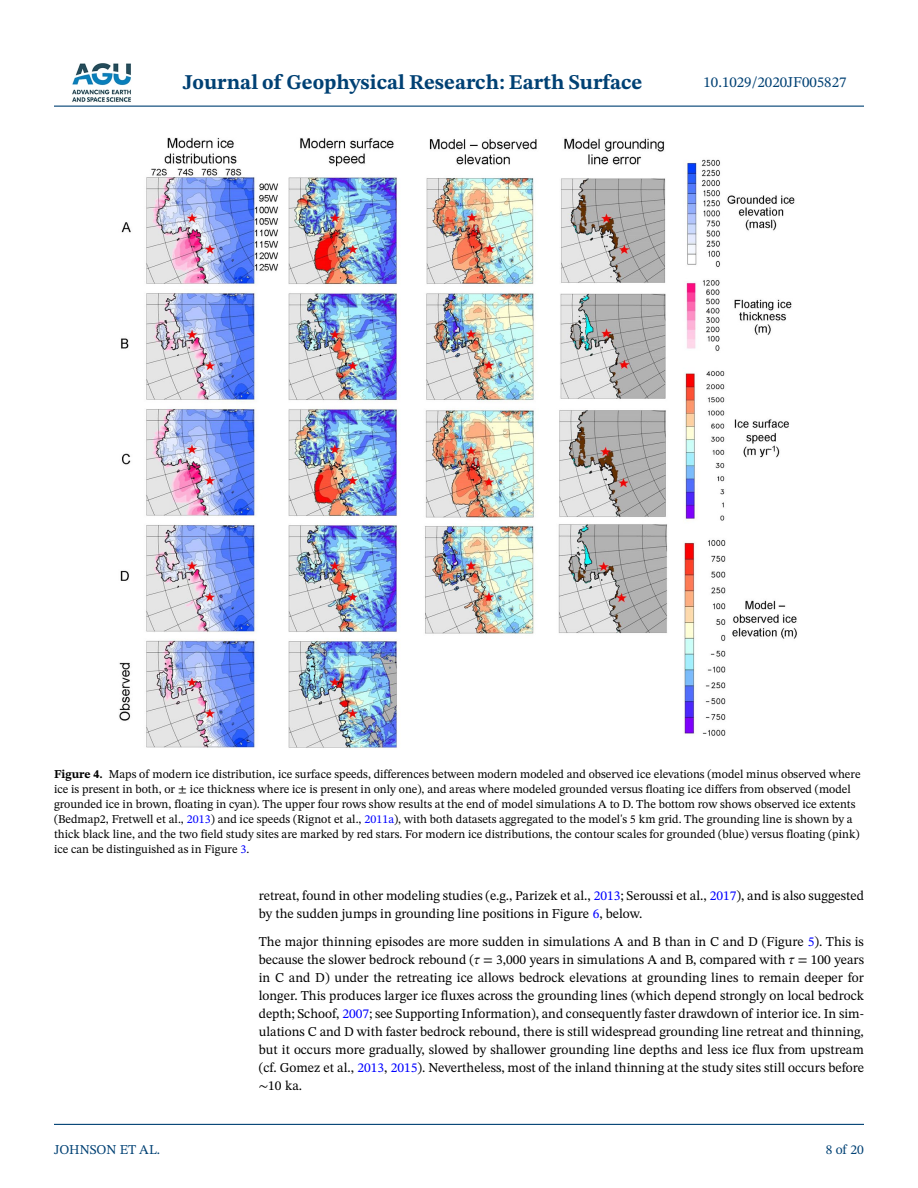
<style>
.page{position:relative;width:918px;height:1188px;background:#fff}
.page>*{position:absolute;margin:0;border:0;box-sizing:border-box;transform-origin:0 0}
.t1{font:700 21px "STIX Two Text";color:#004174}
.t2{font:15px "STIX Two Text";color:#004174}
.t3{font:13.5px/18px "STIX Two Text";color:#000}
.t4{font:13.5px "STIX Two Text";color:#004174}
.t5{font:12px/15px "STIX Two Text";color:#000}
.s1{font-weight:700}
.s2{color:#00f}
.s3{font-style:italic}
.s4{font-family:"STIX Two Math"}
</style>
<div class="page">
<hr style="left:54px;top:106px;width:810px;height:1px;background:#004174">
<hr style="left:54px;top:1124px;width:810px;height:1px;background:#004174">
<img style="left:72px;top:63px;width:59px;height:39px">
<img style="left:119px;top:137px;width:678px;height:611px">
<h1 class="t1" style="left:183px;top:67px;width:461px">Journal of Geophysical Research: Earth Surface</h1>
<p class="t2" style="left:704px;top:72px;width:145px">10.1029/2020JF005827</p>
<p class="t5" style="left:54px;top:767px;width:808px"><span class="s1">Figure 4.</span> Maps of modern ice distribution, ice surface speeds, differences between modern modeled and observed ice elevations (model minus observed where ice is present in both, or ± ice thickness where ice is present in only one), and areas where modeled grounded versus floating ice differs from observed (model grounded ice in brown, floating in cyan). The upper four rows show results at the end of model simulations A to D. The bottom row shows observed ice extents (Bedmap2, Fretwell et al., <span class="s2">2013</span>) and ice speeds (Rignot et al., <span class="s2">2011a</span>), with both datasets aggregated to the model's 5 km grid. The grounding line is shown by a thick black line, and the two field study sites are marked by red stars. For modern ice distributions, the contour scales for grounded (blue) versus floating (pink) ice can be distinguished as in Figure <span class="s2">3</span>.</p>
<p class="t4" style="left:54px;top:1140px;width:108px">JOHNSON ET AL.</p>
<p class="t3" style="left:259px;top:886px;width:607px">retreat, found in other modeling studies (e.g., Parizek et al., <span class="s2">2013</span>; Seroussi et al., <span class="s2">2017</span>), and is also suggested by the sudden jumps in grounding line positions in Figure <span class="s2">6</span>, below.</p>
<p class="t3" style="left:259px;top:932px;width:607px;text-align:justify">The major thinning episodes are more sudden in simulations A and B than in C and D (Figure <span class="s2">5</span>). This is because the slower bedrock rebound (<span class="s3">τ</span> = 3,000 years in simulations A and B, compared with <span class="s3">τ</span> = 100 years in C and D) under the retreating ice allows bedrock elevations at grounding lines to remain deeper for longer. This produces larger ice fluxes across the grounding lines (which depend strongly on local bedrock depth; Schoof, <span class="s2">2007</span>; see Supporting Information), and consequently faster drawdown of interior ice. In sim&shy;ulations C and D with faster bedrock rebound, there is still widespread grounding line retreat and thinning, but it occurs more gradually, slowed by shallower grounding line depths and less ice flux from upstream (cf. Gomez et al., <span class="s2">2013</span>, <span class="s2">2015</span>). Nevertheless, most of the inland thinning at the study sites still occurs before <span class="s4">∼</span>10 ka.</p>
<p class="t4" style="left:826px;top:1140px;width:40px">8 of 20</p>
</div>
